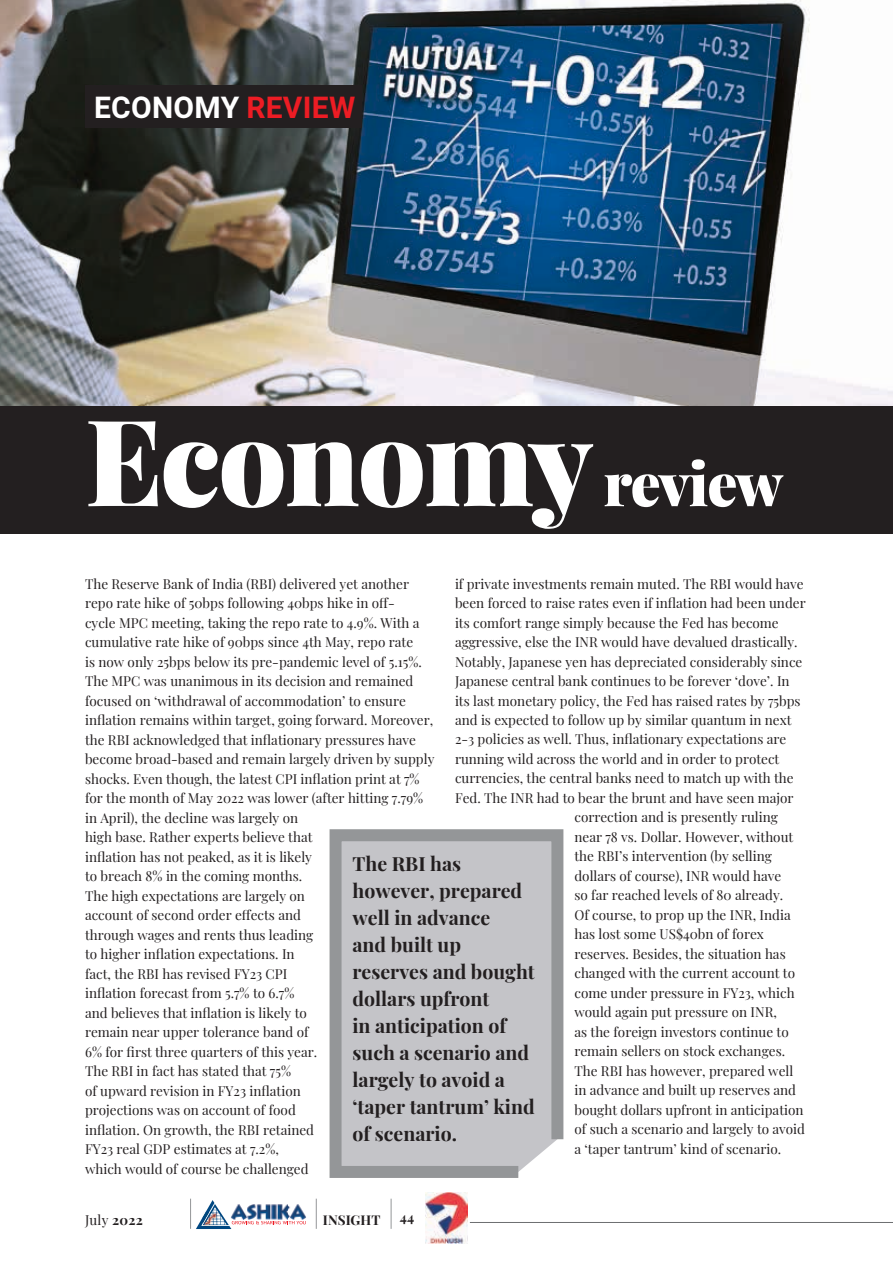
<style>
.page{position:relative;width:893px;height:1263px;background:#fff}
.page>*{position:absolute;margin:0;border:0;box-sizing:border-box;transform-origin:0 0}
.t1{font:900 120px "Playfair Display";letter-spacing:-.02em;color:#fff}
.t2{font:700 30px "Roboto";letter-spacing:.01em;color:#fff}
.t3{font:700 19.5px/27px "Playfair Display";color:#231f20}
.t4{font:13.5px/19.5px "Playfair Display";color:#231f20}
.t5{font:700 13.5px "Playfair Display";color:#231f20}
.s1{color:#ed1c24}
.s2{font-size:60px}
.s3{font-weight:700}
</style>
<div class="page">
<hr style="left:470px;top:1222px;width:423px;height:1px;background:#6d6f71">
<hr style="left:190px;top:1199px;width:1px;height:30px;background:#949698">
<hr style="left:316px;top:1199px;width:1px;height:30px;background:#949698">
<hr style="left:391px;top:1199px;width:1px;height:30px;background:#949698">
<svg style="left:196px;top:1200px;width:110px;height:29px"></svg>
<img style="left:230px;top:1202px;width:76px;height:19px">
<img style="left:203px;top:1225px;width:15px;height:2px">
<img style="left:203px;top:1212px;width:15px;height:13px">
<img style="left:426px;top:1192px;width:41px;height:52px">
<img style="left:0;top:0;width:893px;height:406px">
<div style="left:0;top:406px;width:893px;height:128px;background:#231f20"></div>
<div style="left:85px;top:85px;width:276px;height:43px;background:#231f20"></div>
<svg style="left:329px;top:829px;width:235px;height:349px;background:#bebec2"></svg>
<h2 class="t2" style="left:94px;top:86px;width:263px">ECONOMY <span class="s1">REVIEW</span></h2>
<h1 class="t1" style="left:85px;top:366px;width:700px">Economy <span class="s2">review</span></h1>
<p class="t4" style="left:85px;top:573px;width:351px">The Reserve Bank of India (RBI) delivered yet another repo rate hike of 50bps following 40bps hike in off-<br>cycle MPC meeting, taking the repo rate to 4.9%. With a cumulative rate hike of 90bps since 4th May, repo rate<br>is now only 25bps below its pre-pandemic level of 5.15%.<br>The MPC was unanimous in its decision and remained focused on ‘withdrawal of accommodation’ to ensure inflation remains within target, going forward. Moreover, the RBI acknowledged that inflationary pressures have become broad-based and remain largely driven by supply shocks. Even though, the latest CPI inflation print at 7% for the month of May 2022 was lower (after hitting 7.79% in April), the decline was largely on<br>high base. Rather experts believe that<br>inflation has not peaked, as it is likely<br>to breach 8% in the coming months.<br>The high expectations are largely on<br>account of second order effects and<br>through wages and rents thus leading<br>to higher inflation expectations. In<br>fact, the RBI has revised FY23 CPI<br>inflation forecast from 5.7% to 6.7%<br>and believes that inflation is likely to<br>remain near upper tolerance band of<br>6% for first three quarters of this year.<br>The RBI in fact has stated that 75%<br>of upward revision in FY23 inflation<br>projections was on account of food<br>inflation. On growth, the RBI retained<br>FY23 real GDP estimates at 7.2%,<br>which would of course be challenged</p>
<p class="t4" style="left:455px;top:573px;width:350px">if private investments remain muted. The RBI would have</p>
<p class="t4" style="left:455px;top:592px;width:352px">been forced to raise rates even if inflation had been under</p>
<p class="t4" style="left:455px;top:612px;width:325px">its comfort range simply because the Fed has become</p>
<p class="t4" style="left:455px;top:631px;width:344px">aggressive, else the INR would have devalued drastically.</p>
<p class="t4" style="left:455px;top:650px;width:349px">Notably, Japanese yen has depreciated considerably since</p>
<p class="t4" style="left:455px;top:670px;width:336px">Japanese central bank continues to be forever ‘dove’. In</p>
<p class="t4" style="left:455px;top:689px;width:347px">its last monetary policy, the Fed has raised rates by 75bps</p>
<p class="t4" style="left:455px;top:709px;width:338px">and is expected to follow up by similar quantum in next</p>
<p class="t4" style="left:455px;top:728px;width:333px">2-3 policies as well. Thus, inflationary expectations are</p>
<p class="t4" style="left:455px;top:748px;width:326px">running wild across the world and in order to protect</p>
<p class="t4" style="left:455px;top:767px;width:340px">currencies, the central banks need to match up with the</p>
<p class="t4" style="left:455px;top:787px;width:340px">Fed. The INR had to bear the brunt and have seen major</p>
<p class="t4" style="left:574px;top:806px;width:205px">correction and is presently ruling</p>
<p class="t4" style="left:574px;top:826px;width:220px">near 78 vs. Dollar. However, without</p>
<p class="t4" style="left:574px;top:845px;width:199px">the RBI’s intervention (by selling</p>
<p class="t4" style="left:574px;top:865px;width:208px">dollars of course), INR would have</p>
<p class="t4" style="left:574px;top:884px;width:210px">so far reached levels of 80 already.</p>
<p class="t4" style="left:574px;top:904px;width:218px">Of course, to prop up the INR, India</p>
<p class="t4" style="left:574px;top:923px;width:191px">has lost some US$40bn of forex</p>
<p class="t4" style="left:574px;top:943px;width:213px">reserves. Besides, the situation has</p>
<p class="t4" style="left:574px;top:962px;width:222px">changed with the current account to</p>
<p class="t4" style="left:574px;top:982px;width:222px">come under pressure in FY23, which</p>
<p class="t4" style="left:574px;top:1001px;width:204px">would again put pressure on INR,</p>
<p class="t4" style="left:574px;top:1021px;width:216px">as the foreign investors continue to</p>
<p class="t4" style="left:574px;top:1040px;width:212px">remain sellers on stock exchanges.</p>
<p class="t4" style="left:574px;top:1060px;width:220px">The RBI has however, prepared well</p>
<p class="t4" style="left:574px;top:1079px;width:223px">in advance and built up reserves and</p>
<p class="t4" style="left:574px;top:1099px;width:231px">bought dollars upfront in anticipation</p>
<p class="t4" style="left:574px;top:1118px;width:232px">of such a scenario and largely to avoid</p>
<p class="t4" style="left:574px;top:1138px;width:208px">a ‘taper tantrum’ kind of scenario.</p>
<h3 class="t3" style="left:352px;top:848px;width:184px">The RBI has however, prepared well in advance<br>and built up reserves and bought dollars upfront<br>in anticipation of such a scenario and largely to avoid a ‘taper tantrum’ kind of scenario.</h3>
<p class="t4" style="left:85px;top:1209px;width:59px">July <span class="s3">2022</span></p>
<p class="t5" style="left:323px;top:1210px;width:59px">INSIGHT</p>
<p class="t5" style="left:400px;top:1207px;width:16px">44</p>
</div>
